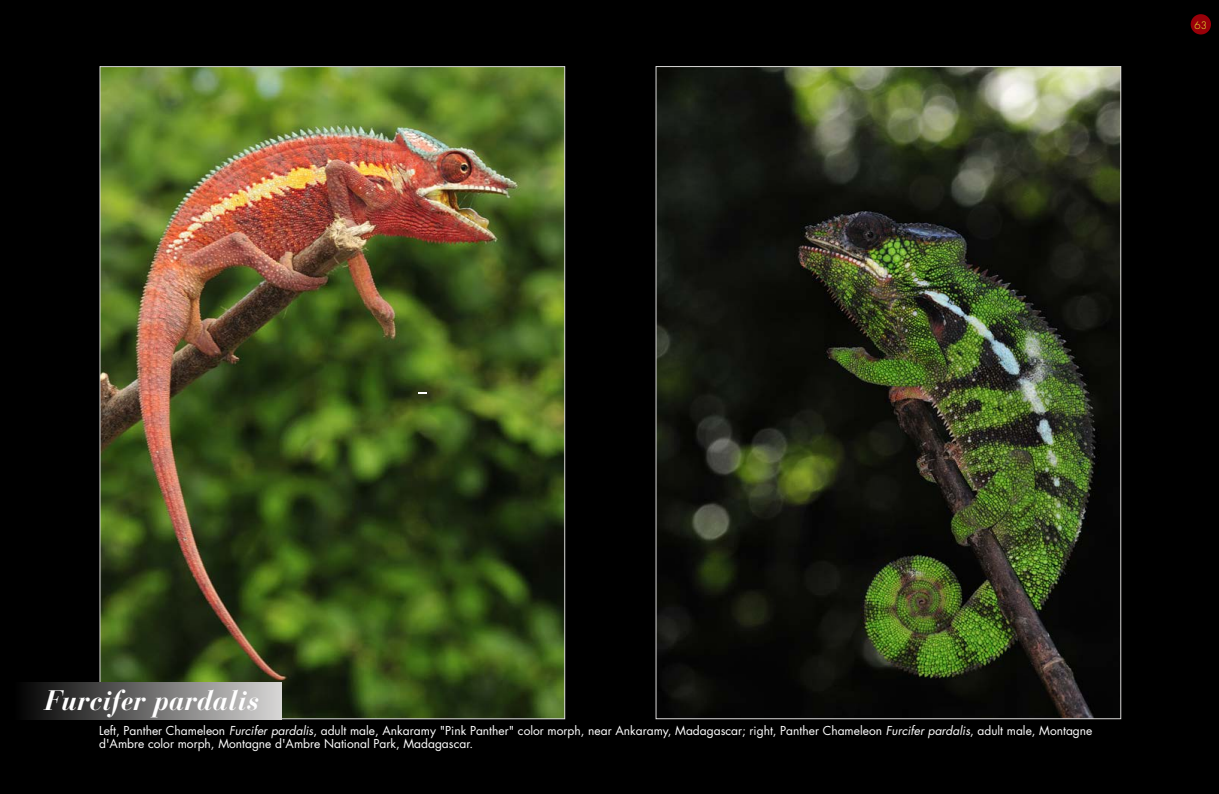
<style>
.page{position:relative;width:1219px;height:794px;background:#000}
.page>*{position:absolute;margin:0;border:0;box-sizing:border-box;transform-origin:0 0}
.t1{font:italic 700 28px "Bauer Bodoni";color:#fff}
.t2{font:12px/13px "Futura";color:#fff}
.t3{font:300 10px "Futura";color:#ebff38}
.s1{font-style:italic}
</style>
<div class="page">
<img style="left:101px;top:68px;width:462px;height:649px">
<img style="left:657px;top:68px;width:462px;height:649px">
<div style="left:14px;top:682px;width:268px;height:37px;background:linear-gradient(to right,#000,#d7d6d5)"></div>
<div style="left:1191px;top:14px;width:20px;height:20px;background:#990009;border-radius:50%"></div>
<p class="t3" style="left:1195px;top:21px;width:14px">63</p>
<h1 class="t1" style="left:45px;top:690px;width:216px">Furcifer pardalis</h1>
<p class="t2" style="left:99px;top:725px;width:995px">Left, Panther Chameleon <span class="s1">Furcifer pardalis</span>, adult male, Ankaramy "Pink Panther" color morph, near Ankaramy, Madagascar; right, Panther Chameleon <span class="s1">Furcifer pardalis</span>, adult male, Montagne d'Ambre color morph, Montagne d'Ambre National Park, Madagascar.</p>
</div>
